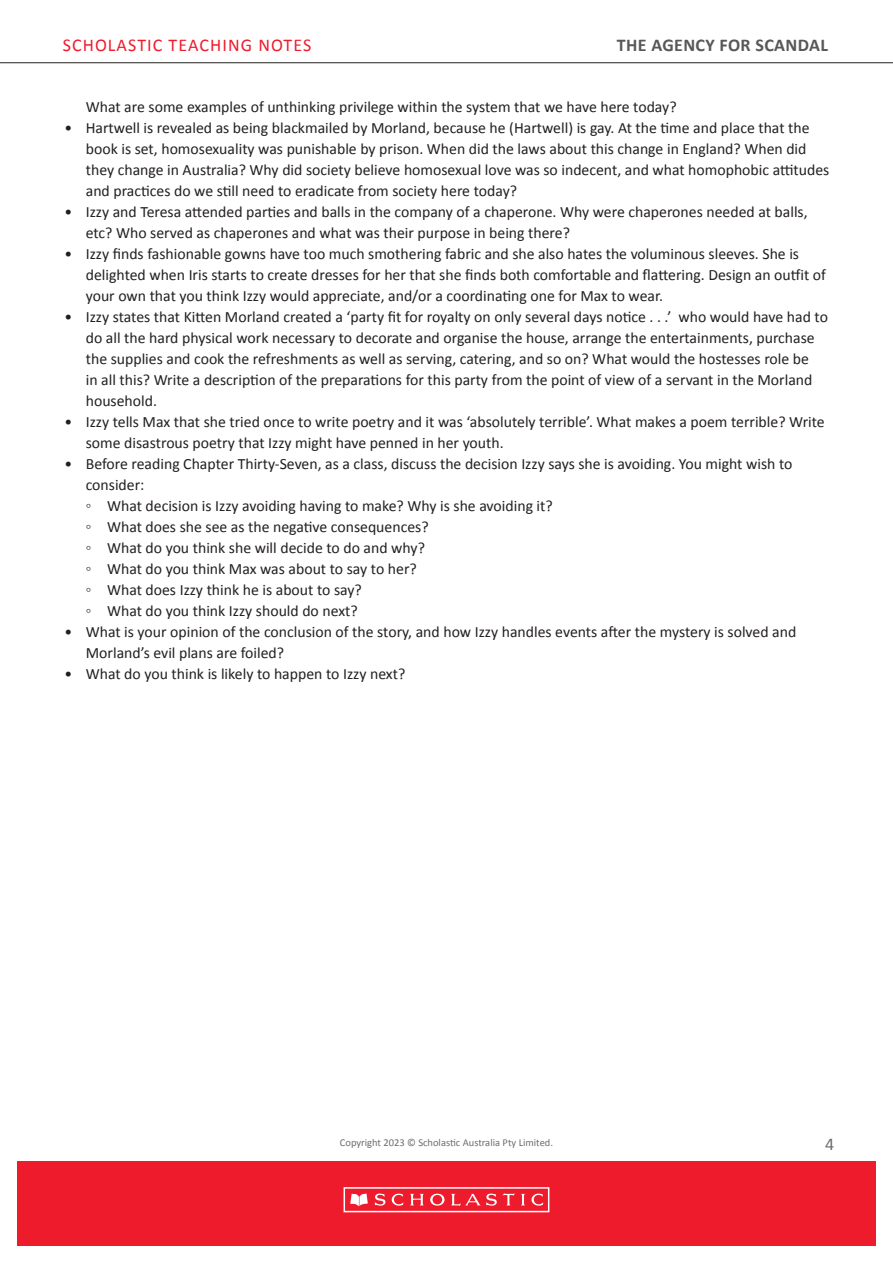
<style>
.page{position:relative;width:893px;height:1263px;background:#fff}
.page>*{position:absolute;margin:0;border:0;box-sizing:border-box;transform-origin:0 0}
.t1{font:18px "Calibri";letter-spacing:.06em;color:#ee1b2d}
.t2{font:700 18px "Calibri";letter-spacing:.02em;color:#57585a}
.t3{font:18px "Calibri";color:#6c6d70}
.t4{font:15.75px/21px "Calibri";color:#231f20}
.t5{font:10.5px "Calibri";color:#6c6d70}
</style>
<div class="page">
<div style="left:17px;top:1161px;width:859px;height:85px;background:#ee1b2d"></div>
<div style="left:344px;top:1187px;width:205px;height:25px;border:2px solid #fff"></div>
<svg style="left:350px;top:1193px;width:18px;height:13px"></svg>
<svg style="left:375px;top:1193px;width:28px;height:13px"></svg>
<svg style="left:410px;top:1194px;width:14px;height:11px"></svg>
<svg style="left:521px;top:1194px;width:4px;height:11px"></svg>
<svg style="left:531px;top:1193px;width:12px;height:13px"></svg>
<svg style="left:430px;top:1194px;width:15px;height:11px"></svg>
<svg style="left:451px;top:1193px;width:64px;height:13px"></svg>
<hr style="left:0;top:62px;width:893px;height:1px;background:#231f20">
<p class="t1" style="left:63px;top:32px;width:250px">SCHOLASTIC TEACHING NOTES</p>
<p class="t2" style="left:617px;top:32px;width:213px">THE AGENCY FOR SCANDAL</p>
<p class="t4" style="left:86px;top:96px;width:592px">What are some examples of unthinking privilege within the system that we have here today?</p>
<p class="t4" style="left:86px;top:117px;width:745px;text-indent:-21px">• Hartwell is revealed as being blackmailed by Morland, because he (Hartwell) is gay. At the time and place that the book is set, homosexuality was punishable by prison. When did the laws about this change in England? When did they change in Australia? Why did society believe homosexual love was so indecent, and what homophobic attitudes and practices do we still need to eradicate from society here today?</p>
<p class="t4" style="left:86px;top:201px;width:723px;text-indent:-21px">• Izzy and Teresa attended parties and balls in the company of a chaperone. Why were chaperones needed at balls, etc? Who served as chaperones and what was their purpose in being there?</p>
<p class="t4" style="left:86px;top:243px;width:742px;text-indent:-21px">• Izzy finds fashionable gowns have too much smothering fabric and she also hates the voluminous sleeves. She is delighted when Iris starts to create dresses for her that she finds both comfortable and flattering. Design an outfit of your own that you think Izzy would appreciate, and/or a coordinating one for Max to wear.</p>
<p class="t4" style="left:86px;top:306px;width:744px;text-indent:-21px">• Izzy states that Kitten Morland created a ‘party fit for royalty on only several days notice . . .’ who would have had to do all the hard physical work necessary to decorate and organise the house, arrange the entertainments, purchase the supplies and cook the refreshments as well as serving, catering, and so on? What would the hostesses role be<br>in all this? Write a description of the preparations for this party from the point of view of a servant in the Morland household.</p>
<p class="t4" style="left:86px;top:411px;width:740px;text-indent:-21px">• Izzy tells Max that she tried once to write poetry and it was ‘absolutely terrible’. What makes a poem terrible? Write some disastrous poetry that Izzy might have penned in her youth.</p>
<p class="t4" style="left:86px;top:453px;width:708px;text-indent:-21px">• Before reading Chapter Thirty-Seven, as a class, discuss the decision Izzy says she is avoiding. You might wish to consider:</p>
<p class="t4" style="left:86px;top:495px;width:468px">◦ What decision is Izzy avoiding having to make? Why is she avoiding it?</p>
<p class="t4" style="left:86px;top:516px;width:344px">◦ What does she see as the negative consequences?</p>
<p class="t4" style="left:86px;top:537px;width:341px">◦ What do you think she will decide to do and why?</p>
<p class="t4" style="left:86px;top:558px;width:332px">◦ What do you think Max was about to say to her?</p>
<p class="t4" style="left:86px;top:579px;width:278px">◦ What does Izzy think he is about to say?</p>
<p class="t4" style="left:86px;top:600px;width:274px">◦ What do you think Izzy should do next?</p>
<p class="t4" style="left:86px;top:621px;width:712px;text-indent:-21px">• What is your opinion of the conclusion of the story, and how Izzy handles events after the mystery is solved and<br>Morland’s evil plans are foiled?</p>
<p class="t4" style="left:65px;top:663px;width:342px">• What do you think is likely to happen to Izzy next?</p>
<p class="t5" style="left:340px;top:1135px;width:215px">Copyright 2023 © Scholastic Australia Pty Limited.</p>
<p class="t3" style="left:825px;top:1131px;width:11px">4</p>
</div>
